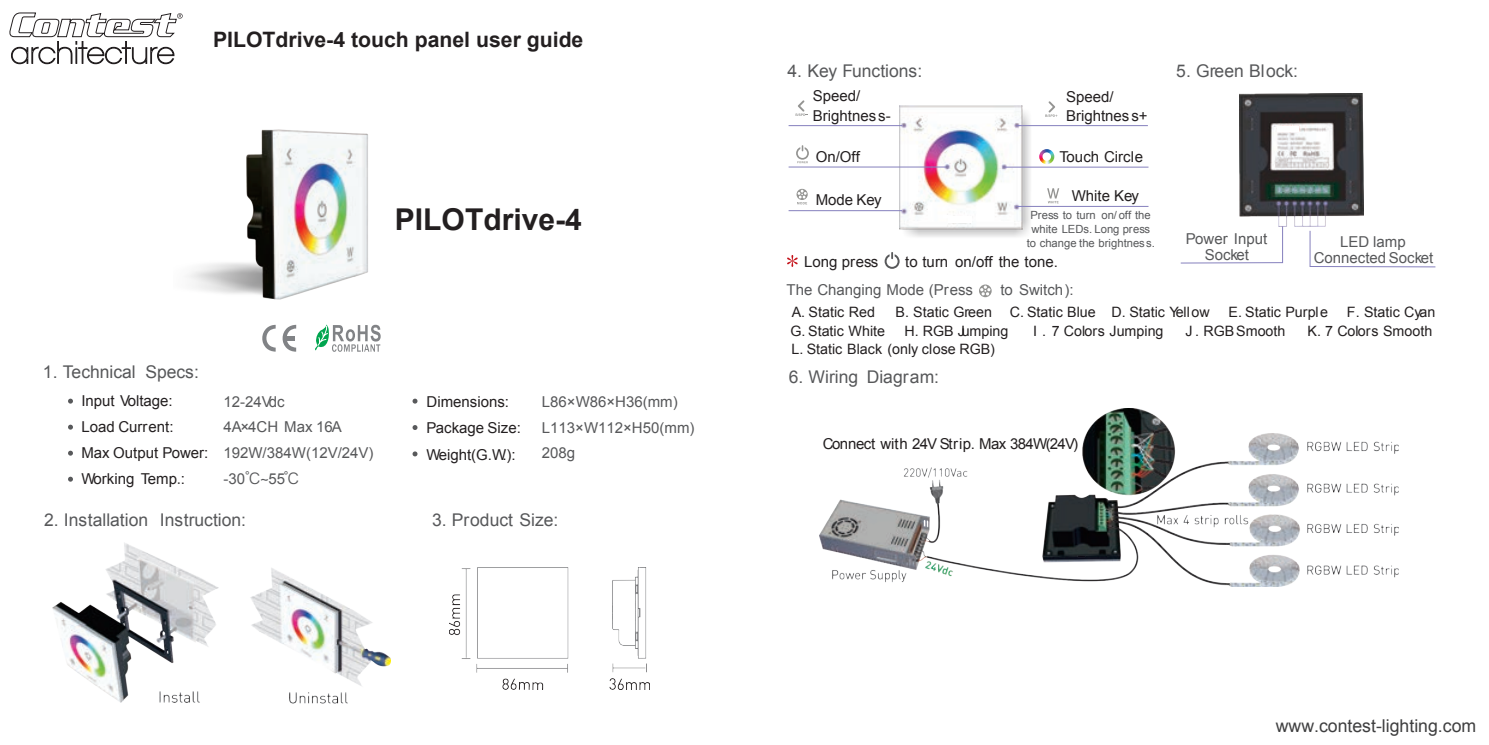
<style>
.page{position:relative;width:1489px;height:745px;background:#fff}
.page>*{position:absolute;margin:0;border:0;box-sizing:border-box;transform-origin:0 0}
.t1{font:700 30px "Arial";color:#231f20}
.t2{font:700 21.25px "Arial";color:#231f20}
.t3{font:17.75px "Arial";color:#3f3f40}
.t4{font:17.5px "Arial";color:#57585a}
.t5{font:15px/25.8px "Arial";color:#231f20}
.t6{font:15px/25.8px "Arial";color:#57585a}
.t7{font:15px "Arial";letter-spacing:-.04em;color:#231f20}
.t8{font:14.25px "Arial";color:#231f20}
.t9{font:11.25px/13.8px "Arial";color:#57585a;text-align:center}
.s1{font-family:"Hiragino Sans GB W3"}
</style>
<div class="page">
<img style="left:899px;top:106px;width:132px;height:131px">
<hr style="left:788px;top:166px;width:158px;height:1px;background:#8580bd">
<svg style="left:796px;top:145px;width:12px;height:18px"></svg>
<svg style="left:1045px;top:101px;width:12px;height:16px"></svg>
<svg style="left:795px;top:100px;width:12px;height:16px"></svg>
<svg style="left:796px;top:189px;width:11px;height:15px"></svg>
<svg style="left:1047px;top:188px;width:12px;height:15px"></svg>
<svg style="left:1180px;top:227px;width:103px;height:36px"></svg>
<svg style="left:1309px;top:230px;width:126px;height:37px"></svg>
<svg style="left:787px;top:255px;width:11px;height:12px"></svg>
<svg style="left:884px;top:252px;width:15px;height:17px"></svg>
<svg style="left:979px;top:284px;width:12px;height:13px"></svg>
<img style="left:1239px;top:94px;width:124px;height:133px">
<svg style="left:262px;top:324px;width:34px;height:27px"></svg>
<hr style="left:285px;top:336px;width:10px;height:4px;background:#818386">
<svg style="left:315px;top:324px;width:65px;height:27px"></svg>
<img style="left:52px;top:543px;width:167px;height:159px">
<hr style="left:788px;top:125px;width:114px;height:1px;background:#8580bd">
<hr style="left:788px;top:210px;width:113px;height:1px;background:#8580bd">
<hr style="left:1016px;top:125px;width:131px;height:1px;background:#8580bd">
<hr style="left:1003px;top:167px;width:145px;height:1px;background:#8580bd">
<img style="left:1039px;top:149px;width:15px;height:15px">
<hr style="left:1015px;top:206px;width:133px;height:1px;background:#8580bd">
<img style="left:819px;top:408px;width:579px;height:177px">
<img style="left:250px;top:568px;width:141px;height:136px">
<img style="left:449px;top:567px;width:200px;height:122px">
<img style="left:188px;top:129px;width:180px;height:171px">
<svg style="left:68px;top:398px;width:5px;height:5px"></svg>
<svg style="left:68px;top:476px;width:5px;height:5px"></svg>
<svg style="left:68px;top:450px;width:5px;height:5px"></svg>
<svg style="left:68px;top:424px;width:5px;height:5px"></svg>
<svg style="left:412px;top:398px;width:5px;height:5px"></svg>
<svg style="left:412px;top:451px;width:5px;height:5px"></svg>
<svg style="left:412px;top:425px;width:5px;height:4px"></svg>
<svg style="left:9px;top:12px;width:174px;height:52px"></svg>
<div style="left:948px;top:217px;width:23px;height:6px;background:#fff"></div>
<div style="left:1277px;top:126px;width:21px;height:6px;background:#fff"></div>
<h2 class="t2" style="left:213px;top:25px;width:372px">PILOTdrive-4 touch panel user guide</h2>
<h1 class="t1" style="left:395px;top:200px;width:188px">PILOTdrive-4</h1>
<p class="t4" style="left:43px;top:360px;width:157px">1. Technical Specs:</p>
<p class="t5" style="left:81px;top:388px;width:128px">Input Voltage:<br>Load Current:<br>Max Output Power:<br>Working Temp<span class="s1">.</span>:</p>
<p class="t6" style="left:223px;top:388px;width:152px">12-24V<br>4A 4CH Max 16A<br>192W/384W(12V/24V) -30<span class="s1">℃~</span>55<span class="s1">℃</span></p>
<p class="t6" style="left:269px;top:388px;width:17px">dc</p>
<p class="t6" style="left:240px;top:414px;width:10px">×</p>
<p class="t5" style="left:426px;top:388px;width:96px;line-height:26.5px">Dimensions:<br>Package Size:<br>Weight(G.W.):</p>
<p class="t6" style="left:542px;top:388px;width:154px">L86×W86×H36(mm)<br>L113×W112×H50(mm)<br>208g</p>
<p class="t4" style="left:44px;top:508px;width:203px">2. Installation Instruction:</p>
<p class="t4" style="left:432px;top:508px;width:128px">3. Product Size:</p>
<p class="t4" style="left:787px;top:59px;width:136px">4. Key Functions:</p>
<p class="t4" style="left:1176px;top:59px;width:123px">5. Green Block:</p>
<p class="t5" style="left:812px;top:87px;width:79px;line-height:19.2px">Speed/<br>Brightness-</p>
<p class="t5" style="left:815px;top:144px;width:46px">On/Off</p>
<p class="t5" style="left:815px;top:187px;width:67px">Mode Key</p>
<p class="t5" style="left:1066px;top:87px;width:83px;line-height:19.2px">Speed/<br>Brightness+</p>
<p class="t5" style="left:1059px;top:144px;width:85px">Touch Circle</p>
<p class="t5" style="left:1071px;top:182px;width:69px">White Key</p>
<p class="t9" style="left:1026px;top:208px;width:130px">Press to turn on/ off the white LEDs. Long press to change the brightness.</p>
<p class="t6" style="left:1185px;top:230px;width:83px;line-height:16.5px;text-align:center">Power Input<br>Socket</p>
<p class="t6" style="left:1340px;top:229px;width:67px">LED lamp</p>
<p class="t5" style="left:804px;top:248px;width:76px">Long press</p>
<p class="t5" style="left:905px;top:248px;width:154px">to turn on/off the tone.</p>
<p class="t6" style="left:1313px;top:245px;width:121px">Connected Socket</p>
<p class="t6" style="left:786px;top:277px;width:188px">The Changing Mode (Press</p>
<p class="t6" style="left:1000px;top:277px;width:75px">to Switch):</p>
<p class="t8" style="left:791px;top:302px;width:85px">A. Static Red</p>
<p class="t8" style="left:895px;top:302px;width:315px">B. Static Green C. Static Blue D. Static Yellow</p>
<p class="t8" style="left:1228px;top:302px;width:101px">E. Static Purple</p>
<p class="t8" style="left:1346px;top:302px;width:90px">F. Static Cyan</p>
<p class="t8" style="left:790px;top:321px;width:96px">G. Static White</p>
<p class="t8" style="left:904px;top:321px;width:106px">H. RGB Jumping</p>
<p class="t8" style="left:1033px;top:321px;width:132px">I . 7 Colors Jumping</p>
<p class="t8" style="left:1185px;top:321px;width:101px">J . RGB Smooth</p>
<p class="t8" style="left:1307px;top:321px;width:126px">K. 7 Colors Smooth</p>
<p class="t8" style="left:791px;top:340px;width:205px">L. Static Black (only close RGB)</p>
<p class="t4" style="left:788px;top:365px;width:152px">6. Wiring Diagram:</p>
<p class="t7" style="left:822px;top:433px;width:257px">Connect with 24V Strip. Max 384W(24V)</p>
<p class="t3" style="left:1275px;top:714px;width:202px">www.contest-lighting.com</p>
</div>
